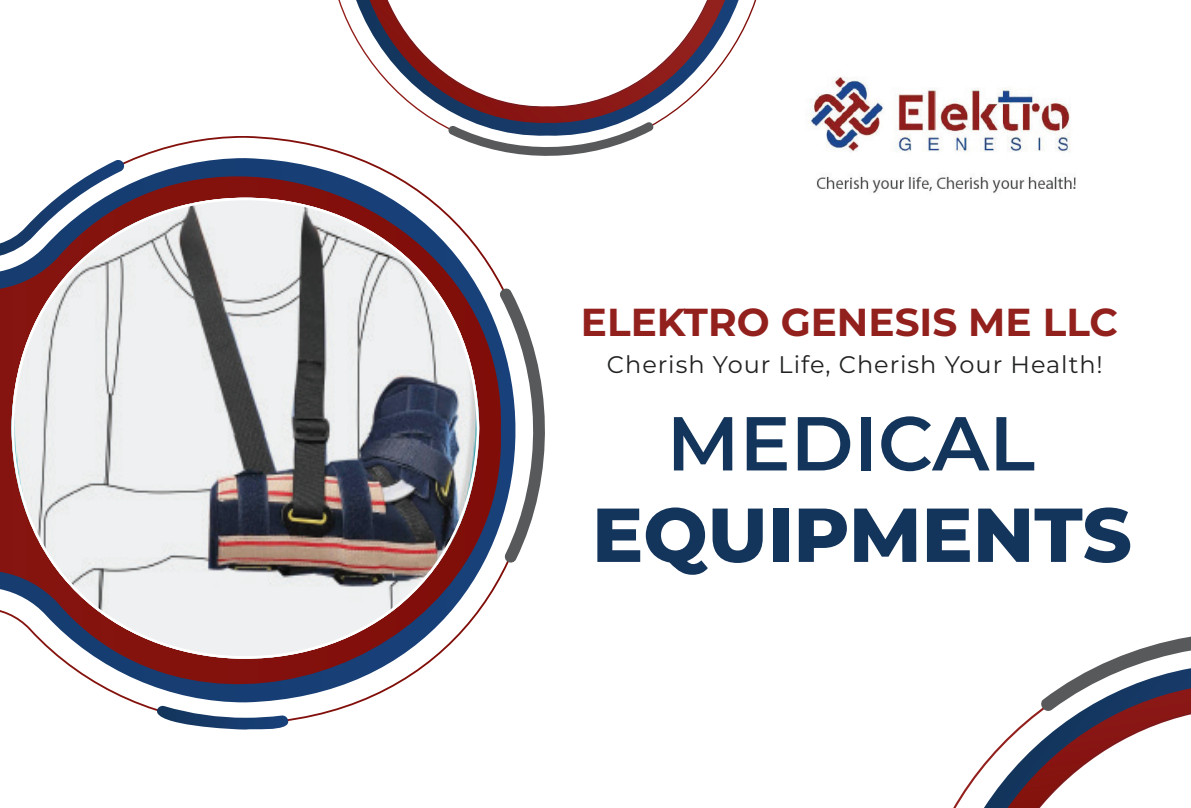
<style>
.page{position:relative;width:1191px;height:808px;background:#fff}
.page>*{position:absolute;margin:0;border:0;box-sizing:border-box;transform-origin:0 0}
.t1{font:800 76.2px "Montserrat";color:#13355b}
.t2{font:600 76.2px "Montserrat";color:#13355b}
.t3{font:700 39px "Montserrat";color:#92201d}
.t4{font:24px "Montserrat";letter-spacing:.04em;color:#212222}
</style>
<div class="page">
<svg style="left:356px;top:0;width:382px;height:129px"></svg>
<svg style="left:369px;top:0;width:356px;height:125px"></svg>
<svg style="left:448px;top:120px;width:208px;height:19px"></svg>
<svg style="left:983px;top:636px;width:207px;height:172px"></svg>
<svg style="left:134px;top:136px;width:501px;height:22px"></svg>
<svg style="left:125px;top:158px;width:272px;height:18px"></svg>
<svg style="left:0;top:176px;width:509px;height:440px"></svg>
<svg style="left:0;top:160px;width:125px;height:96px"></svg>
<svg style="left:497px;top:285px;width:48px;height:278px"></svg>
<img style="left:11px;top:198px;width:468px;height:537px;border-radius:232px">
<svg style="left:11px;top:198px;width:468px;height:461px;background:#b3a9ad"></svg>
<img style="left:810px;top:76px;width:266px;height:117px">
<h2 class="t3" style="left:581px;top:294px;width:538px">ELEKTRO GENESIS ME LLC</h2>
<p class="t4" style="left:607px;top:348px;width:497px">Cherish Your Life, Cherish Your Health!</p>
<h1 class="t2" style="left:666px;top:389px;width:370px">MEDICAL</h1>
<h1 class="t1" style="left:592px;top:479px;width:541px">EQUIPMENTS</h1>
</div>
